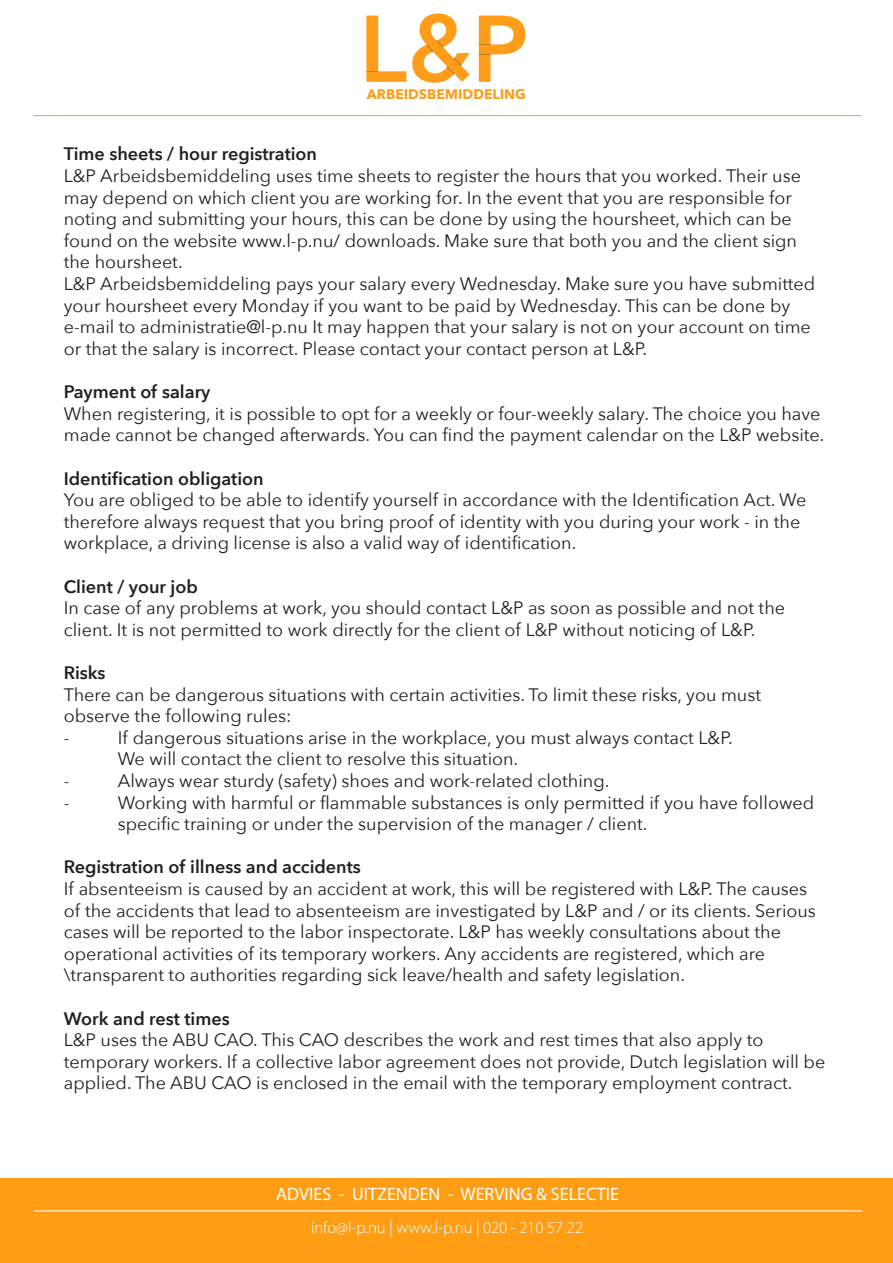
<style>
.page{position:relative;width:893px;height:1263px;background:#fff}
.page>*{position:absolute;margin:0;border:0;box-sizing:border-box;transform-origin:0 0}
.t1{font:18px/21.6px "Avenir Next";color:#231f20}
.t2{font:600 18px "Avenir Next";color:#231f20}
.t3{font:18px "Myriad Pro";color:#fff}
.t4{font:300 16.5px "Myriad Pro";color:#fff}
.t5{font:700 13.95px "Avenir Next";color:#ff9d1b}
</style>
<div class="page">
<hr style="left:34px;top:115px;width:827px;height:1px;background:#ff9e15">
<svg style="left:366px;top:16px;width:40px;height:66px"></svg>
<svg style="left:412px;top:14px;width:58px;height:69px"></svg>
<svg style="left:479px;top:16px;width:46px;height:66px"></svg>
<div style="left:0;top:1179px;width:893px;height:84px;background:#ff9e15"></div>
<hr style="left:34px;top:1211px;width:828px;height:1px;background:#fff">
<p class="t5" style="left:367px;top:82px;width:161px">ARBEIDSBEMIDDELING</p>
<p class="t2" style="left:64px;top:139px;width:255px">Time sheets / hour registration</p>
<p class="t1" style="left:64px;top:164px;width:739px">L&amp;P Arbeidsbemiddeling uses time sheets to register the hours that you worked. Their use may depend on which client you are working for. In the event that you are responsible for noting and submitting your hours, this can be done by using the hoursheet, which can be found on the website www.l-p.nu/ downloads. Make sure that both you and the client sign the hoursheet.</p>
<p class="t1" style="left:64px;top:272px;width:753px">L&amp;P Arbeidsbemiddeling pays your salary every Wednesday. Make sure you have submitted your hoursheet every Monday if you want to be paid by Wednesday. This can be done by e-mail to administratie@l-p.nu It may happen that your salary is not on your account on time or that the salary is incorrect. Please contact your contact person at L&amp;P.</p>
<p class="t2" style="left:64px;top:376px;width:148px">Payment of salary</p>
<p class="t1" style="left:64px;top:402px;width:762px">When registering, it is possible to opt for a weekly or four-weekly salary. The choice you have made cannot be changed afterwards. You can find the payment calendar on the L&amp;P website.</p>
<p class="t2" style="left:64px;top:463px;width:201px">Identification obligation</p>
<p class="t1" style="left:64px;top:488px;width:744px">You are obliged to be able to identify yourself in accordance with the Identification Act. We therefore always request that you bring proof of identity with you during your work - in the workplace, a driving license is also a valid way of identification.</p>
<p class="t2" style="left:64px;top:571px;width:136px">Client / your job</p>
<p class="t1" style="left:64px;top:596px;width:723px">In case of any problems at work, you should contact L&amp;P as soon as possible and not the</p>
<p class="t1" style="left:64px;top:618px;width:693px">client. It is not permitted to work directly for the client of L&amp;P without noticing of L&amp;P.</p>
<p class="t2" style="left:64px;top:657px;width:43px">Risks</p>
<p class="t1" style="left:64px;top:683px;width:699px">There can be dangerous situations with certain activities. To limit these risks, you must</p>
<p class="t1" style="left:64px;top:704px;width:229px">observe the following rules:</p>
<p class="t1" style="left:64px;top:726px;width:7px">-</p>
<p class="t1" style="left:118px;top:726px;width:617px">If dangerous situations arise in the workplace, you must always contact L&amp;P.</p>
<p class="t1" style="left:118px;top:747px;width:402px">We will contact the client to resolve this situation.</p>
<p class="t1" style="left:64px;top:769px;width:7px">-</p>
<p class="t1" style="left:118px;top:769px;width:493px">Always wear sturdy (safety) shoes and work-related clothing.</p>
<p class="t1" style="left:64px;top:791px;width:7px">-</p>
<p class="t1" style="left:118px;top:791px;width:698px">Working with harmful or flammable substances is only permitted if you have followed specific training or under the supervision of the manager / client.</p>
<p class="t2" style="left:64px;top:852px;width:299px">Registration of illness and accidents</p>
<p class="t1" style="left:64px;top:877px;width:754px">If absenteeism is caused by an accident at work, this will be registered with L&amp;P. The causes of the accidents that lead to absenteeism are investigated by L&amp;P and / or its clients. Serious cases will be reported to the labor inspectorate. L&amp;P has weekly consultations about the</p>
<p class="t1" style="left:64px;top:942px;width:703px">operational activities of its temporary workers. Any accidents are registered, which are</p>
<p class="t1" style="left:64px;top:963px;width:623px">\transparent to authorities regarding sick leave/health and safety legislation.</p>
<p class="t2" style="left:64px;top:1003px;width:167px">Work and rest times</p>
<p class="t1" style="left:64px;top:1028px;width:701px">L&amp;P uses the ABU CAO. This CAO describes the work and rest times that also apply to</p>
<p class="t1" style="left:64px;top:1050px;width:763px">temporary workers. If a collective labor agreement does not provide, Dutch legislation will be applied. The ABU CAO is enclosed in the email with the temporary employment contract.</p>
<p class="t3" style="left:276px;top:1183px;width:344px">ADVIES - UITZENDEN - WERVING &amp; SELECTIE</p>
<p class="t4" style="left:311px;top:1217px;width:274px">info@l-p.nu | www.l-p.nu | 020 - 210 57 22</p>
</div>
